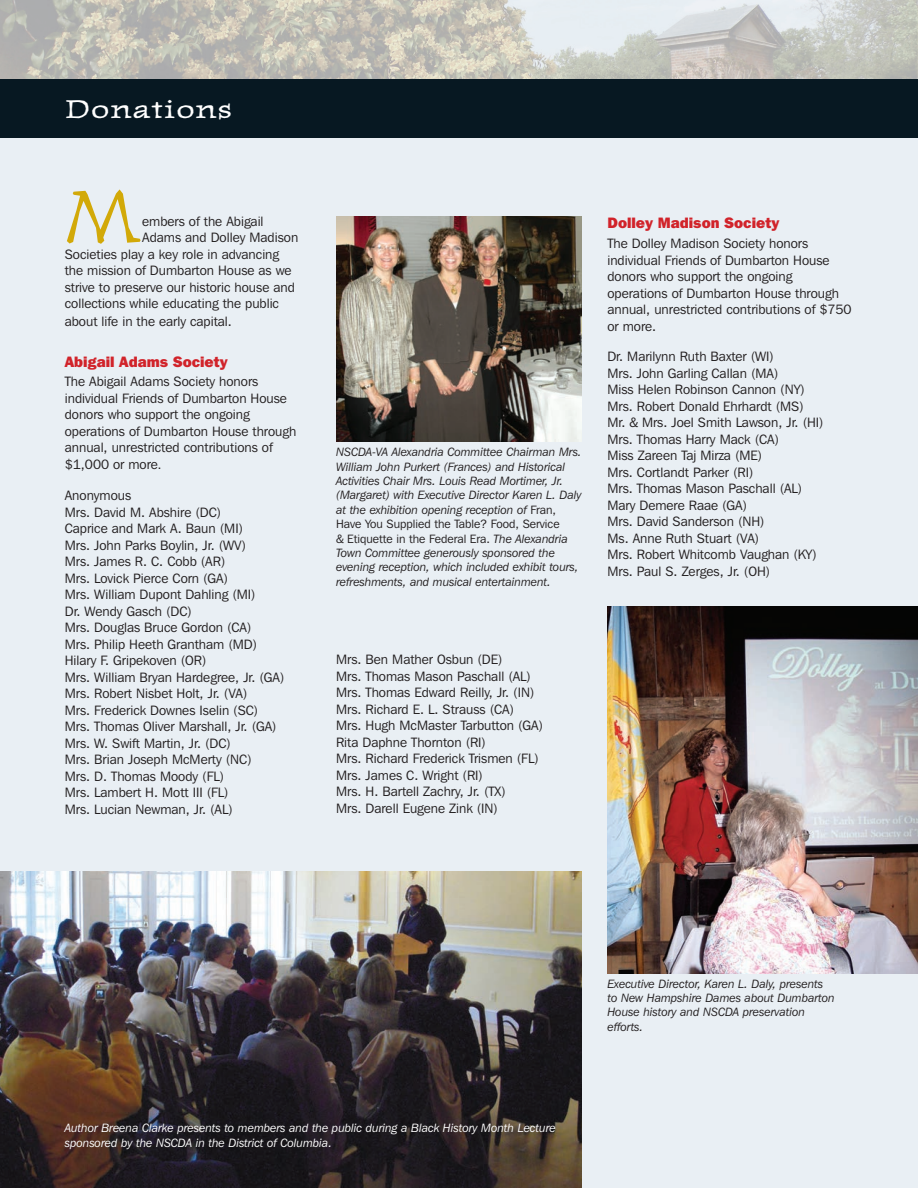
<style>
.page{position:relative;width:918px;height:1188px;background:#fff}
.page>*{position:absolute;margin:0;border:0;box-sizing:border-box;transform-origin:0 0}
.t1{font:73.8px "Journal Text";color:#d2a908}
.t2{font:30px "Journal Ultra";color:#fff}
.t3{font:800 15px "Franklin Gothic IT Cby BT";color:#d1232a}
.t4{font:13.5px/16.5px "Franklin Gothic IT Cby BT";color:#231f20}
.t5{font:italic 12px/14.4px "Franklin Gothic IT Cby BT";color:#231f20}
.t6{font:italic 12px/14.4px "Franklin Gothic IT Cby BT";color:#fff}
.s1{font-size:12px}
.s2{font-style:normal}
</style>
<div class="page">
<div style="left:0;top:138px;width:918px;height:1050px;background:#e9eff4"></div>
<img style="left:0;top:0;width:917px;height:80px">
<img style="left:0;top:872px;width:582px;height:316px">
<img style="left:607px;top:607px;width:311px;height:367px">
<img style="left:336px;top:216px;width:246px;height:226px">
<svg style="left:917px;top:0;width:1px;height:80px"></svg>
<div style="left:0;top:80px;width:918px;height:58px;background:#071822"></div>
<h2 class="t2" style="left:65px;top:96px;width:169px">Donations</h2>
<h1 class="t1" style="left:65px;top:190px;width:79px">M</h1>
<p class="t4" style="left:142px;top:214px;width:123px">embers of the Abigail</p>
<p class="t4" style="left:142px;top:230px;width:158px">Adams and Dolley Madison</p>
<p class="t4" style="left:65px;top:247px;width:216px">Societies play a key role in advancing</p>
<p class="t4" style="left:65px;top:263px;width:228px">the mission of Dumbarton House as we</p>
<p class="t4" style="left:65px;top:280px;width:232px">strive to preserve our historic house and</p>
<p class="t4" style="left:65px;top:296px;width:216px">collections while educating the public</p>
<p class="t4" style="left:65px;top:314px;width:169px">about life in the early capital.</p>
<p class="t3" style="left:65px;top:356px;width:165px">Abigail Adams Society</p>
<p class="t4" style="left:65px;top:374px;width:233px">The Abigail Adams Society honors individual Friends of Dumbarton House donors who support the ongoing operations of Dumbarton House through annual, unrestricted contributions of $1,000 or more<span class="s1">.</span></p>
<p class="t4" style="left:65px;top:488px;width:221px">Anonymous<br>Mrs. David M. Abshire (DC)<br>Caprice and Mark A. Baun (MI)<br>Mrs. John Parks Boylin, Jr. (WV)<br>Mrs. James R. C. Cobb (AR)<br>Mrs. Lovick Pierce Corn (GA)<br>Mrs. William Dupont Dahling (MI)<br>Dr. Wendy Gasch (DC)<br>Mrs. Douglas Bruce Gordon (CA)<br>Mrs. Philip Heeth Grantham (MD)<br>Hilary F. Gripekoven (OR)<br>Mrs. William Bryan Hardegree, Jr. (GA)<br>Mrs. Robert Nisbet Holt, Jr. (VA)<br>Mrs. Frederick Downes Iselin (SC)<br>Mrs. Thomas Oliver Marshall, Jr. (GA)<br>Mrs. W. Swift Martin, Jr. (DC)<br>Mrs. Brian Joseph McMerty (NC)<br>Mrs. D. Thomas Moody (FL)<br>Mrs. Lambert H. Mott III (FL)<br>Mrs. Lucian Newman, Jr. (AL)</p>
<p class="t5" style="left:336px;top:446px;width:247px">NSCDA-VA Alexandria Committee Chairman Mrs.<br>William John Purkert (Frances) and Historical Activities Chair Mrs. Louis Read Mortimer, Jr. (Margaret) with Executive Director Karen L. Daly at the exhibition opening reception of <span class="s2">Fran, Have You Supplied the Table? Food, Service<br>&amp; Etiquette in the Federal Era.</span> The Alexandria Town Committee generously sponsored the evening reception, which included exhibit tours, refreshments, and musical entertainment.</p>
<p class="t3" style="left:607px;top:217px;width:173px">Dolley Madison Society</p>
<p class="t4" style="left:607px;top:236px;width:246px">The Dolley Madison Society honors individual Friends of Dumbarton House donors who support the ongoing operations of Dumbarton House through annual, unrestricted contributions of $750 or more.</p>
<p class="t4" style="left:607px;top:350px;width:218px">Dr. Marilynn Ruth Baxter (WI)<br>Mrs. John Garling Callan (MA)<br>Miss Helen Robinson Cannon (NY)<br>Mrs. Robert Donald Ehrhardt (MS)<br>Mr. &amp; Mrs. Joel Smith Lawson, Jr. (HI)<br>Mrs. Thomas Harry Mack (CA)<br>Miss Zareen Taj Mirza (ME)<br>Mrs. Cortlandt Parker (RI)<br>Mrs. Thomas Mason Paschall (AL)<br>Mary Demere Raae (GA)<br>Mrs. David Sanderson (NH)<br>Ms. Anne Ruth Stuart (VA)<br>Mrs. Robert Whitcomb Vaughan (KY)<br>Mrs. Paul S. Zerges, Jr. (OH)</p>
<p class="t4" style="left:336px;top:652px;width:209px">Mrs. Ben Mather Osbun (DE)<br>Mrs. Thomas Mason Paschall (AL)<br>Mrs. Thomas Edward Reilly, Jr. (IN)<br>Mrs. Richard E. L. Strauss (CA)<br>Mrs. Hugh McMaster Tarbutton (GA)<br>Rita Daphne Thornton (RI)<br>Mrs. Richard Frederick Trismen (FL)<br>Mrs. James C. Wright (RI)<br>Mrs. H. Bartell Zachry, Jr. (TX)<br>Mrs. Darell Eugene Zink (IN)</p>
<p class="t6" style="left:65px;top:1122px;width:492px">Author Breena Clarke presents to members and the public during a Black History Month Lecture sponsored by the NSCDA in the District of Columbia.</p>
<p class="t5" style="left:607px;top:977px;width:229px">Executive Director, Karen L. Daly, presents to New Hampshire Dames about Dumbarton<br>House history and NSCDA preservation efforts.</p>
</div>
